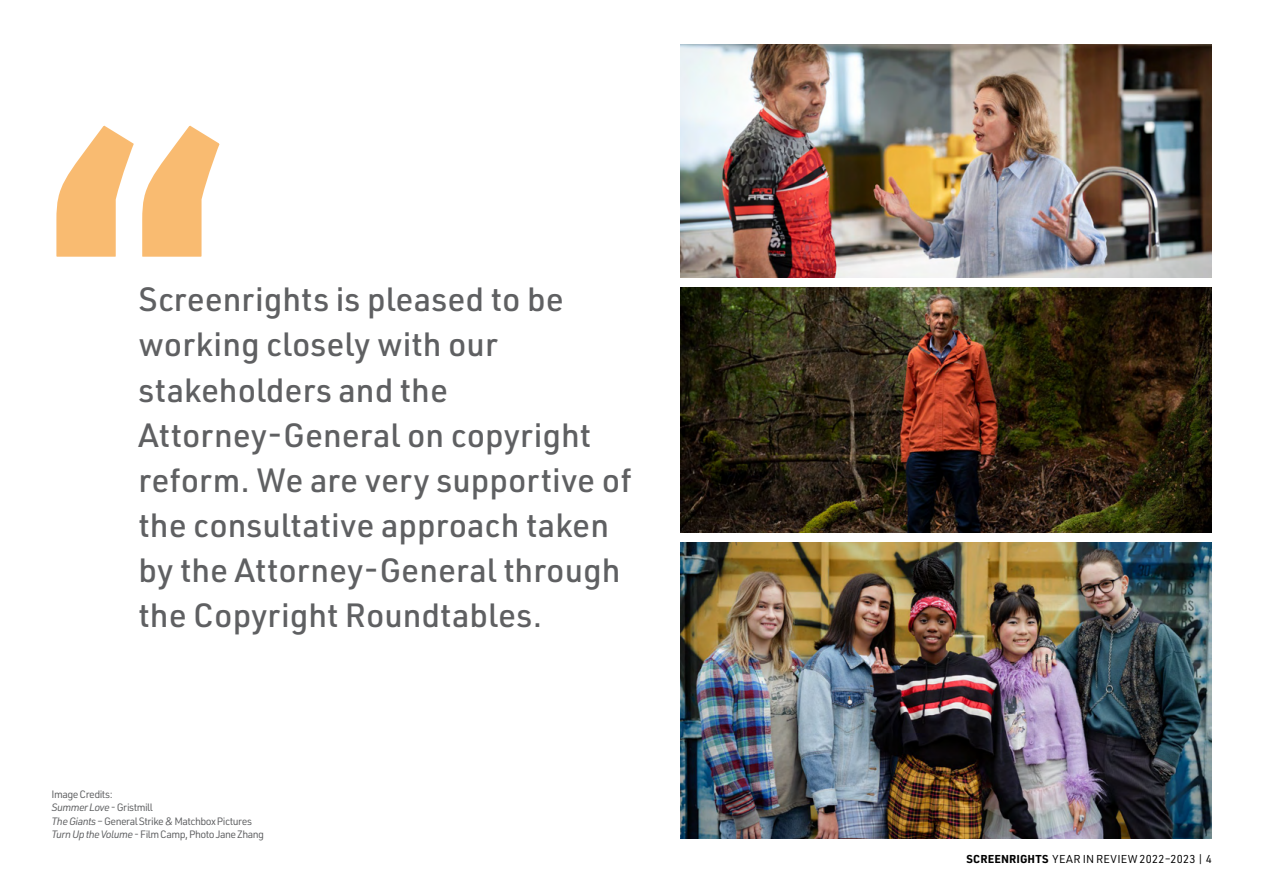
<style>
.page{position:relative;width:1263px;height:893px;background:#fff}
.page>*{position:absolute;margin:0;border:0;box-sizing:border-box;transform-origin:0 0}
.t1{font:500 33px/45px "URWDIN";color:#5f6062}
.t2{font:11.25px "URWDIN";letter-spacing:.03em;color:#000}
.t3{font:10.5px/13.5px "URWDIN";letter-spacing:-.05em;color:#5f6062}
.s1{font-style:italic}
.s2{font-weight:700}
</style>
<div class="page">
<svg style="left:56px;top:125px;width:164px;height:132px"></svg>
<img style="left:680px;top:45px;width:532px;height:232px">
<img style="left:680px;top:287px;width:532px;height:245px">
<img style="left:680px;top:542px;width:532px;height:296px">
<p class="t1" style="left:139px;top:276px;width:494px">Screenrights is pleased to be working closely with our stakeholders and the<br>Attorney-General on copyright reform. We are very supportive of the consultative approach taken by the Attorney-General through the Copyright Roundtables.</p>
<p class="t3" style="left:52px;top:787px;width:214px">Image Credits:<br><span class="s1">Summer Love</span> - Gristmill<br><span class="s1">The Giants –</span> General Strike &amp; Matchbox Pictures <span class="s1">Turn Up the Volume</span> - Film Camp, Photo Jane Zhang</p>
<p class="t2" style="left:966px;top:852px;width:247px"><span class="s2">SCREENRIGHTS</span> YEAR IN REVIEW 2022–2023 | 4</p>
</div>
